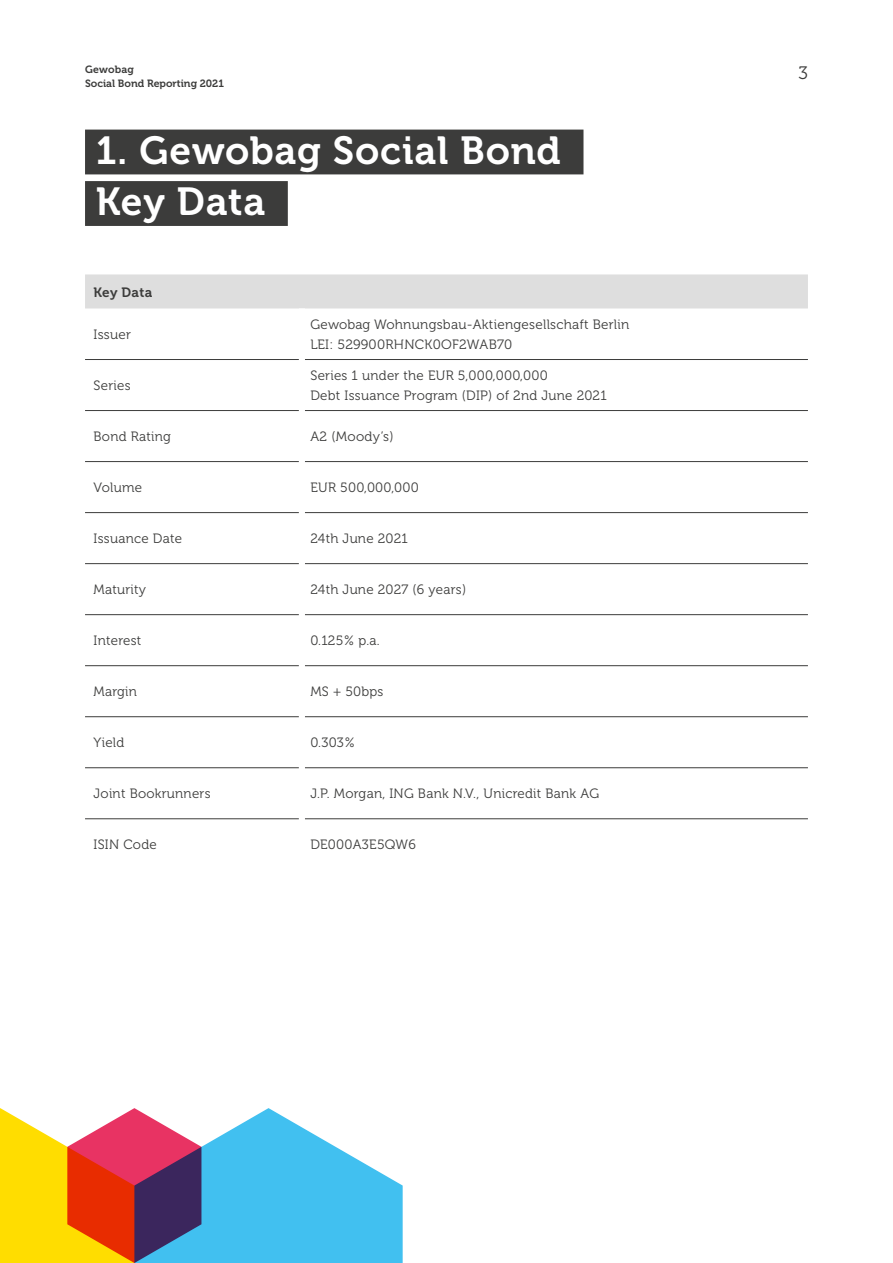
<style>
.page{position:relative;width:893px;height:1263px;background:#fff}
.page>*{position:absolute;margin:0;border:0;box-sizing:border-box;transform-origin:0 0}
._2_1_-_Headline_A4{font:39px "Museo 700";letter-spacing:.02em;color:#fff}
.t1{font:18px "Museo 300";color:#3c3c3b}
.Copy{font:13.5px/19.5px "Museo 300";letter-spacing:.02em;color:#3c3c3b}
.Copy-2{font:13.5px "Museo 700";letter-spacing:.02em;color:#3c3c3b}
.t2{font:10.5px/13.6px "Museo 700";color:#3c3c3b}
</style>
<div class="page">
<div style="left:85px;top:130px;width:498px;height:44px;background:#3c3c3b"></div>
<div style="left:85px;top:181px;width:203px;height:45px;background:#3c3c3b"></div>
<svg style="left:0;top:1108px;width:403px;height:155px"></svg>
<div style="left:85px;top:274px;width:723px;height:34px;background:#dedede"></div>
<hr style="left:305px;top:359px;width:503px;height:1px;background:#3c3c3b">
<hr style="left:85px;top:359px;width:214px;height:1px;background:#3c3c3b">
<hr style="left:85px;top:410px;width:214px;height:1px;background:#3c3c3b">
<hr style="left:305px;top:410px;width:503px;height:1px;background:#3c3c3b">
<hr style="left:85px;top:512px;width:214px;height:1px;background:#3c3c3b">
<hr style="left:305px;top:512px;width:503px;height:1px;background:#3c3c3b">
<hr style="left:85px;top:461px;width:214px;height:1px;background:#3c3c3b">
<hr style="left:305px;top:461px;width:503px;height:1px;background:#3c3c3b">
<hr style="left:85px;top:563px;width:214px;height:1px;background:#3c3c3b">
<hr style="left:305px;top:563px;width:503px;height:1px;background:#3c3c3b">
<hr style="left:85px;top:614px;width:214px;height:1px;background:#3c3c3b">
<hr style="left:305px;top:614px;width:503px;height:1px;background:#3c3c3b">
<hr style="left:85px;top:665px;width:214px;height:1px;background:#3c3c3b">
<hr style="left:305px;top:665px;width:503px;height:1px;background:#3c3c3b">
<hr style="left:85px;top:716px;width:214px;height:1px;background:#3c3c3b">
<hr style="left:305px;top:716px;width:503px;height:1px;background:#3c3c3b">
<hr style="left:85px;top:767px;width:214px;height:1px;background:#3c3c3b">
<hr style="left:305px;top:767px;width:503px;height:1px;background:#3c3c3b">
<hr style="left:85px;top:818px;width:214px;height:1px;background:#3c3c3b">
<hr style="left:305px;top:818px;width:503px;height:1px;background:#3c3c3b">
<p class="t2" style="left:85px;top:63px;width:140px">Gewobag<br>Social Bond Reporting 2021</p>
<h2 class="t1" style="left:798px;top:63px;width:11px">3</h2>
<p class="_2_1_-_Headline_A4" style="left:96px;top:128px;width:467px">1. Gewobag Social Bond</p>
<p class="_2_1_-_Headline_A4" style="left:96px;top:180px;width:171px">Key Data</p>
<p class="Copy-2" style="left:94px;top:285px;width:60px">Key Data</p>
<p class="Copy" style="left:94px;top:325px;width:39px">Issuer</p>
<p class="Copy" style="left:310px;top:315px;width:320px">Gewobag Wohnungsbau-Aktiengesellschaft Berlin<br>LEI: 529900RHNCK0OF2WAB70</p>
<p class="Copy" style="left:94px;top:376px;width:39px">Series</p>
<p class="Copy" style="left:310px;top:366px;width:298px">Series 1 under the EUR 5,000,000,000<br>Debt Issuance Program (DIP) of 2nd June 2021</p>
<p class="Copy" style="left:94px;top:427px;width:79px">Bond Rating</p>
<p class="Copy" style="left:310px;top:427px;width:85px">A2 (Moody’s)</p>
<p class="Copy" style="left:94px;top:478px;width:50px">Volume</p>
<p class="Copy" style="left:310px;top:478px;width:110px">EUR 500,000,000</p>
<p class="Copy" style="left:94px;top:529px;width:90px">Issuance Date</p>
<p class="Copy" style="left:310px;top:529px;width:99px">24th June 2021</p>
<p class="Copy" style="left:94px;top:580px;width:54px">Maturity</p>
<p class="Copy" style="left:310px;top:580px;width:157px">24th June 2027 (6 years)</p>
<p class="Copy" style="left:94px;top:631px;width:49px">Interest</p>
<p class="Copy" style="left:310px;top:631px;width:71px">0.125% p.a.</p>
<p class="Copy" style="left:94px;top:682px;width:45px">Margin</p>
<p class="Copy" style="left:310px;top:682px;width:75px">MS + 50bps</p>
<p class="Copy" style="left:94px;top:733px;width:32px">Yield</p>
<p class="Copy" style="left:310px;top:733px;width:46px">0.303%</p>
<p class="Copy" style="left:94px;top:784px;width:119px">Joint Bookrunners</p>
<p class="Copy" style="left:310px;top:784px;width:290px">J.P. Morgan, ING Bank N.V., Unicredit Bank AG</p>
<p class="Copy" style="left:94px;top:835px;width:65px">ISIN Code</p>
<p class="Copy" style="left:310px;top:835px;width:107px">DE000A3E5QW6</p>
</div>
